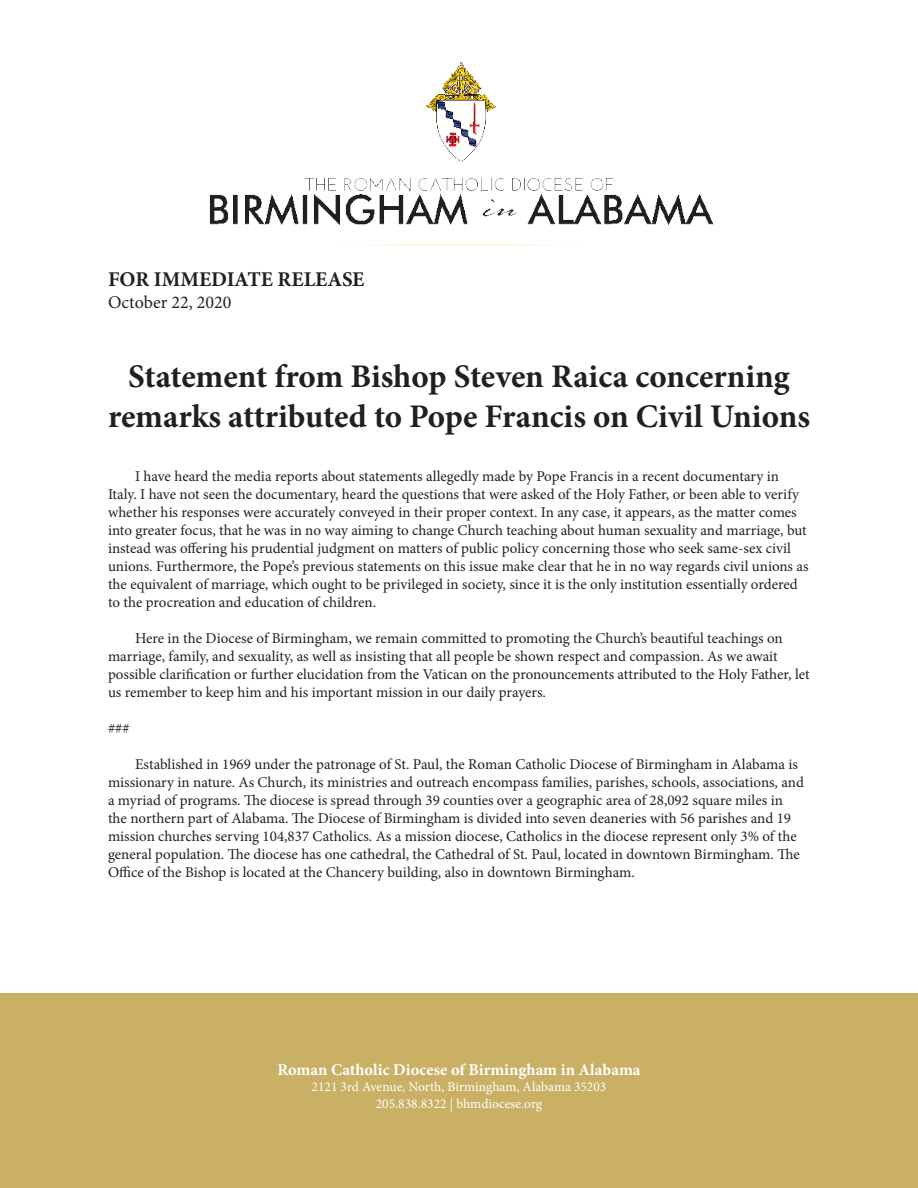
<style>
.page{position:relative;width:918px;height:1188px;background:#fff}
.page>*{position:absolute;margin:0;border:0;box-sizing:border-box;transform-origin:0 0}
.t1{font:700 33px "Minion Pro";letter-spacing:-.005em;color:#231f20}
.t2{font:700 21px "Minion Pro";color:#231f20}
.t3{font:18px "Minion Pro";color:#231f20}
.t4{font:700 16.5px "Minion Pro";color:#fff}
.t5{font:15px/18px "Minion Pro";color:#231f20}
.t6{font:13.5px "Minion Pro";color:#fff}
</style>
<div class="page">
<img style="left:210px;top:62px;width:504px;height:184px">
<div style="left:0;top:994px;width:918px;height:194px;background:#cab065"></div>
<p class="t2" style="left:108px;top:265px;width:258px">FOR IMMEDIATE RELEASE</p>
<p class="t3" style="left:108px;top:290px;width:125px">October 22, 2020</p>
<p class="t1" style="left:128px;top:353px;width:663px">Statement from Bishop Steven Raica concerning</p>
<p class="t1" style="left:108px;top:393px;width:704px">remarks attributed to Pope Francis on Civil Unions</p>
<p class="t5" style="left:108px;top:467px;width:702px;text-indent:27px">I have heard the media reports about statements allegedly made by Pope Francis in a recent documentary in Italy. I have not seen the documentary, heard the questions that were asked of the Holy Father, or been able to verify whether his responses were accurately conveyed in their proper context. In any case, it appears, as the matter comes into greater focus, that he was in no way aiming to change Church teaching about human sexuality and marriage, but instead was offering his prudential judgment on matters of public policy concerning those who seek same-sex civil unions. Furthermore, the Pope’s previous statements on this issue make clear that he in no way regards civil unions as the equivalent of marriage, which ought to be privileged in society, since it is the only institution essentially ordered to the procreation and education of children.</p>
<p class="t5" style="left:108px;top:629px;width:703px;text-indent:27px">Here in the Diocese of Birmingham, we remain committed to promoting the Church’s beautiful teachings on marriage, family, and sexuality, as well as insisting that all people be shown respect and compassion. As we await possible clarification or further elucidation from the Vatican on the pronouncements attributed to the Holy Father, let us remember to keep him and his important mission in our daily prayers.</p>
<p class="t5" style="left:108px;top:719px;width:23px">###</p>
<p class="t5" style="left:108px;top:755px;width:698px;text-indent:27px">Established in 1969 under the patronage of St. Paul, the Roman Catholic Diocese of Birmingham in Alabama is missionary in nature. As Church, its ministries and outreach encompass families, parishes, schools, associations, and a myriad of programs. The diocese is spread through 39 counties over a geographic area of 28,092 square miles in the northern part of Alabama. The Diocese of Birmingham is divided into seven deaneries with 56 parishes and 19 mission churches serving 104,837 Catholics. As a mission diocese, Catholics in the diocese represent only 3% of the general population. The diocese has one cathedral, the Cathedral of St. Paul, located in downtown Birmingham. The Office of the Bishop is located at the Chancery building, also in downtown Birmingham.</p>
<p class="t4" style="left:277px;top:1058px;width:365px">Roman Catholic Diocese of Birmingham in Alabama</p>
<p class="t6" style="left:312px;top:1078px;width:296px">2121 3rd Avenue, North, Birmingham, Alabama 35203</p>
<p class="t6" style="left:376px;top:1094px;width:168px">205.838.8322 | bhmdiocese.org</p>
</div>
